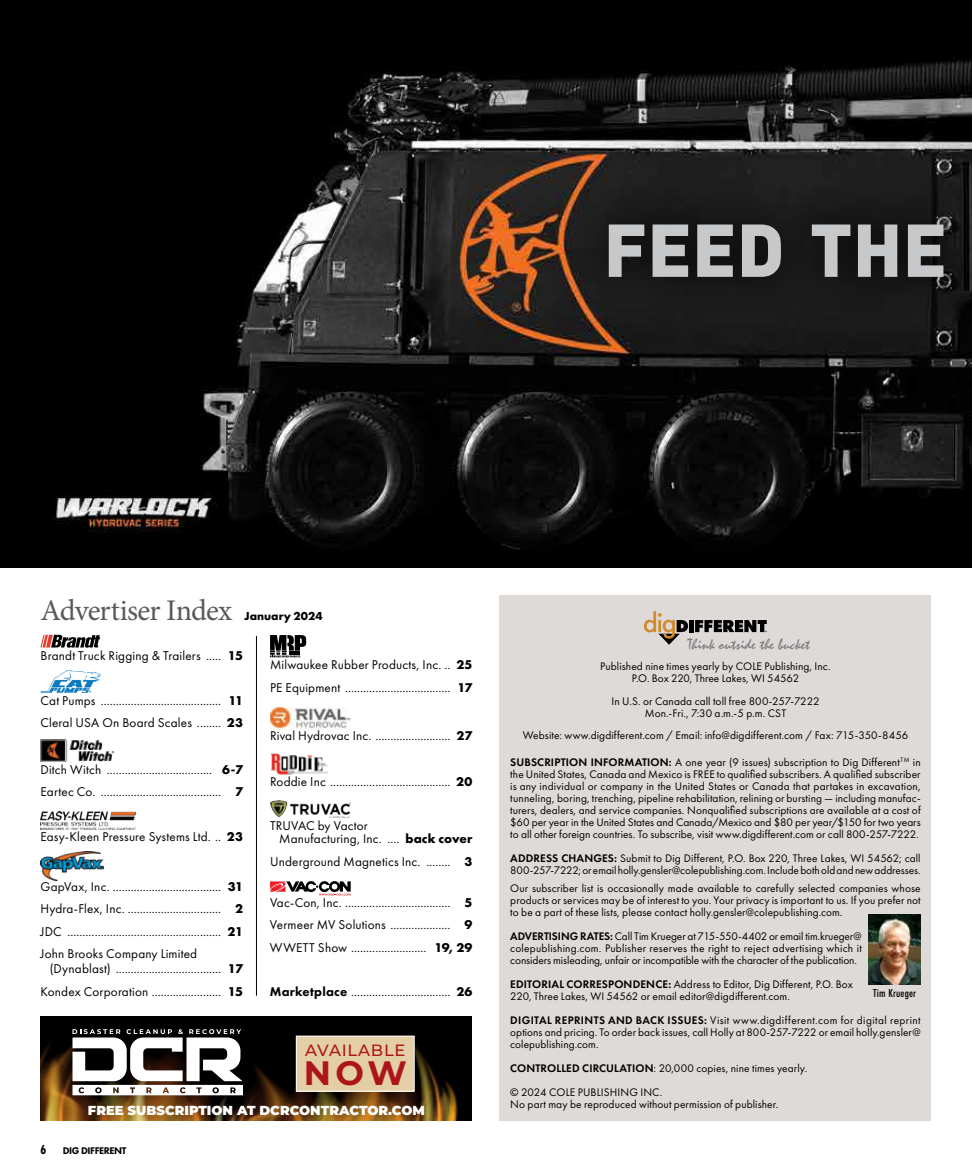
<style>
.page{position:relative;width:972px;height:1175px;background:#fff}
.page>*{position:absolute;margin:0;border:0;box-sizing:border-box;transform-origin:0 0}
.t1{font:900 73.5px "DIN Pro";color:#c7c8ca}
.t2{font:700 33.75px "Montserrat";color:#ac161b}
.t3{font:30px "Minion Pro";letter-spacing:-.025em;color:#58595b}
.t4{font:500 16.35px "Montserrat";letter-spacing:.05em;color:#ac161b}
.t5{font:15px "OPTI Mistral Graff";letter-spacing:-.005em;color:#7c7e81}
.t6{font:700 13.5px "Futura PT Cond";color:#000}
.t7{font:13.2px/22.5px "Futura PT";letter-spacing:.015em;color:#000}
.t8{font:900 13.05px "Montserrat";color:#fff}
.t9{font:700 12px "Futura PT";letter-spacing:.005em;color:#000}
.t10{font:500 12px "Futura PT Cond";letter-spacing:.015em;color:#000}
.t11{font:11.4px/12px "Futura PT";letter-spacing:.005em;color:#000;text-align:justify}
.t12{font:800 10.05px "Futura PT";letter-spacing:-.04em;color:#000}
.s1{font-weight:700}
.s2{font-weight:800}
.s3{font-weight:600}
</style>
<div class="page">
<svg style="left:40px;top:635px;width:60px;height:12px"></svg>
<img style="left:41px;top:670px;width:60px;height:22px">
<img style="left:41px;top:739px;width:73px;height:22px">
<img style="left:41px;top:811px;width:94px;height:18px">
<img style="left:41px;top:851px;width:62px;height:29px">
<svg style="left:270px;top:635px;width:36px;height:22px"></svg>
<img style="left:270px;top:707px;width:80px;height:22px">
<img style="left:270px;top:753px;width:58px;height:21px">
<img style="left:270px;top:800px;width:80px;height:18px">
<svg style="left:270px;top:881px;width:81px;height:15px"></svg>
<div style="left:500px;top:596px;width:432px;height:524px;background:#dedad7"></div>
<svg style="left:644px;top:611px;width:44px;height:34px"></svg>
<div style="left:689px;top:620px;width:5px;height:12px;background:#000"></div>
<svg style="left:695px;top:620px;width:72px;height:12px"></svg>
<img style="left:869px;top:915px;width:51px;height:70px">
<hr style="left:256px;top:636px;width:1px;height:359px;background:#000">
<div style="left:40px;top:1016px;width:432px;height:104px;background:#000"></div>
<img style="left:40px;top:1035px;width:418px;height:85px">
<svg style="left:72px;top:1029px;width:171px;height:66px"></svg>
<div style="left:296px;top:1036px;width:118px;height:55px;background:#e4cea5"></div>
<div style="left:296px;top:1035px;width:119px;height:56px;border:1px solid #fff"></div>
<img style="left:0;top:0;width:972px;height:567px">
<div style="left:570px;top:185px;width:402px;height:131px;background:#181818"></div>
<h1 class="t1" style="left:603px;top:187px;width:345px">FEED THE</h1>
<h3 class="t3" style="left:40px;top:590px;width:193px">Advertiser Index</h3>
<p class="t9" style="left:244px;top:608px;width:80px">January 2024</p>
<p class="t7" style="left:40px;top:644px;width:204px">Brandt Truck Rigging &amp; Trailers ..... <span class="s1">15</span></p>
<p class="t7" style="left:40px;top:689px;width:204px">Cat Pumps ........................................ <span class="s1">11<br></span>Cleral USA On Board Scales ........ <span class="s1">23</span></p>
<p class="t7" style="left:40px;top:758px;width:204px">Ditch Witch ................................... <span class="s1">6-7<br></span>Eartec Co. ........................................ <span class="s1">7</span></p>
<p class="t7" style="left:40px;top:825px;width:204px">Easy-Kleen Pressure Systems Ltd. .. <span class="s1">23</span></p>
<p class="t7" style="left:40px;top:875px;width:204px;text-align:justify">GapVax, Inc. .................................... <span class="s1">31<br></span>Hydra-Flex, Inc. ............................... <span class="s1">2<br></span>JDC ................................................... <span class="s1">21<br></span>John Brooks Company Limited</p>
<p class="t7" style="left:40px;top:957px;width:204px;text-align:right">(Dynablast) ................................... <span class="s1">17<br></span>Kondex Corporation ....................... <span class="s1">15</span></p>
<p class="t7" style="left:270px;top:653px;width:204px">Milwaukee Rubber Products, Inc. .. <span class="s1">25<br></span>PE Equipment ................................... <span class="s1">17</span></p>
<p class="t7" style="left:270px;top:724px;width:204px">Rival Hydrovac Inc. ......................... <span class="s1">27</span></p>
<p class="t7" style="left:270px;top:770px;width:204px">Roddie Inc ........................................ <span class="s1">20</span></p>
<p class="t7" style="left:279px;top:818px;width:195px;line-height:13.5px;text-indent:-9px">TRUVAC by Vactor<br>Manufacturing, Inc. .... <span class="s1">back cover</span></p>
<p class="t7" style="left:270px;top:850px;width:204px">Underground Magnetics Inc. ........ <span class="s1">3</span></p>
<p class="t7" style="left:270px;top:890px;width:204px;text-align:justify">Vac-Con, Inc. ................................... <span class="s1">5<br></span>Vermeer MV Solutions .................... <span class="s1">9<br></span>WWETT Show ......................... <span class="s1">19, 29</span></p>
<p class="t7" style="left:270px;top:980px;width:204px"><span class="s2">Marketplace</span> ................................. <span class="s1">26</span></p>
<h3 class="t4" style="left:305px;top:1039px;width:102px">AVAILABLE</h3>
<h2 class="t2" style="left:304px;top:1051px;width:105px">NOW</h2>
<p class="t8" style="left:88px;top:1100px;width:339px">FREE SUBSCRIPTION AT DCRCONTRACTOR.COM</p>
<p class="t6" style="left:40px;top:1141px;width:7px">6</p>
<p class="t12" style="left:63px;top:1144px;width:65px">DIG DIFFERENT</p>
<h3 class="t5" style="left:686px;top:634px;width:125px">Think outside the bucket</h3>
<p class="t11" style="left:600px;top:660px;width:232px;text-align:center">Published nine times yearly by COLE Publishing, Inc.<br>P.O. Box 220, Three Lakes, WI 54562</p>
<p class="t11" style="left:611px;top:694px;width:210px;text-align:center">In U.S. or Canada call toll free 800-257-7222<br>Mon.-Fri., 7:30 a.m.-5 p.m. CST</p>
<p class="t11" style="left:523px;top:729px;width:387px">Website: www.digdifferent.com / Email: info@digdifferent.com / Fax: 715-350-8456</p>
<p class="t11" style="left:510px;top:756px;width:412px"><span class="s3">SUBSCRIPTION INFORMATION:</span> A one year (9 issues) subscription to Dig Different<sup>TM</sup> in the United States, Canada and Mexico is FREE to qualified subscribers. A qualified subscriber is any individual or company in the United States or Canada that partakes in excavation, tunneling, boring, trenching, pipeline rehabilitation, relining or bursting — including manufac&shy;turers, dealers, and service companies. Nonqualified subscriptions are available at a cost of $60 per year in the United States and Canada/Mexico and $80 per year/$150 for two years to all other foreign countries. To subscribe, visit www.digdifferent.com or call 800-257-7222.</p>
<p class="t11" style="left:510px;top:852px;width:412px"><span class="s3">ADDRESS CHANGES:</span> Submit to Dig Different, P.O. Box 220, Three Lakes, WI 54562; call<br>800-257-7222; or email holly.gensler@colepublishing.com. Include both old and new addresses.</p>
<p class="t11" style="left:510px;top:882px;width:412px">Our subscriber list is occasionally made available to carefully selected companies whose products or services may be of interest to you. Your privacy is important to us. If you prefer not to be a part of these lists, please contact holly.gensler@colepublishing.com.</p>
<p class="t11" style="left:510px;top:930px;width:353px"><span class="s3">ADVERTISING RATES:</span> Call Tim Krueger at 715-550-4402 or email tim.krueger@ colepublishing.com. Publisher reserves the right to reject advertising which it considers misleading, unfair or incompatible with the character of the publication.</p>
<p class="t11" style="left:510px;top:978px;width:344px"><span class="s3">EDITORIAL CORRESPONDENCE:</span> Address to Editor, Dig Different, P.O. Box<br>220, Three Lakes, WI 54562 or email editor@digdifferent.com.</p>
<p class="t11" style="left:510px;top:1014px;width:412px"><span class="s3">DIGITAL REPRINTS AND BACK ISSUES:</span> Visit www.digdifferent.com for digital reprint options and pricing. To order back issues, call Holly at 800-257-7222 or email holly.gensler@ colepublishing.com.</p>
<p class="t11" style="left:510px;top:1056px;width:299px;line-height:24px"><span class="s3">CONTROLLED CIRCULATION</span>: 20,000 copies, nine times yearly. © 2024 COLE PUBLISHING INC.</p>
<p class="t11" style="left:510px;top:1098px;width:270px">No part may be reproduced without permission of publisher.</p>
<p class="t10" style="left:873px;top:986px;width:44px">Tim Krueger</p>
</div>
